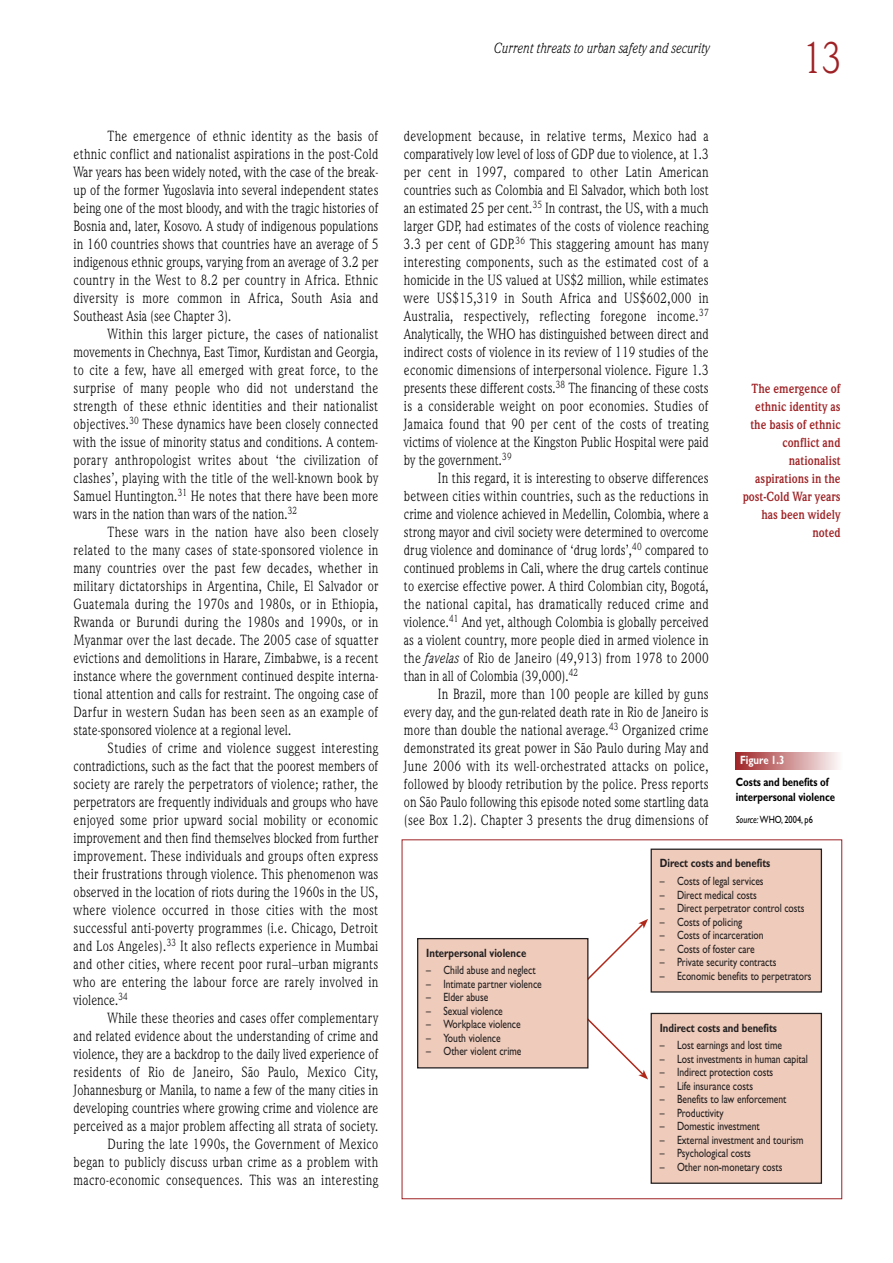
<style>
.page{position:relative;width:893px;height:1263px;background:#fff}
.page>*{position:absolute;margin:0;border:0;box-sizing:border-box;transform-origin:0 0}
.t1{font:45px "Weidemann IT Cby BT";color:#9e2225;scale:.85 1}
.t2{font:15px/18px "Weidemann IT Cby BT";letter-spacing:.01em;color:#000;text-align:justify;scale:.85 1}
.t3{font:italic 15px "Weidemann IT Cby BT";color:#000;scale:.85 1}
.t4{font:700 13.5px/18px "Weidemann IT Cby BT";color:#9e2225;text-align:right;scale:.85 1}
.t5{font:12px "Gill Sans";color:#231f20;scale:.8 1}
.t6{font:700 12px "Gill Sans";color:#231f20;scale:.8 1}
.t7{font:700 12px/15px "Gill Sans";color:#000;scale:.8 1}
.t8{font:700 12px "Gill Sans";color:#fff;scale:.8 1}
.t9{font:10.5px "Gill Sans";color:#000;scale:.8 1}
.s1{font-style:italic}
</style>
<div class="page">
<svg style="left:588px;top:919px;width:60px;height:161px"></svg>
<div style="left:417px;top:938px;width:171px;height:131px;background:#eecbba;border:1px solid #231f20"></div>
<div style="left:650px;top:1013px;width:172px;height:171px;background:#eecbba;border:1px solid #231f20"></div>
<div style="left:650px;top:849px;width:172px;height:144px;background:#eecbba;border:1px solid #231f20"></div>
<svg style="left:735px;top:753px;width:103px;height:17px;background:#cc8b8d"></svg>
<p class="t2" style="left:74px;top:129px;width:360px;text-indent:34px">The emergence of ethnic identity as the basis of ethnic conflict and nationalist aspirations in the post-Cold War years has been widely noted, with the case of the break&shy;up of the former Yugoslavia into several independent states being one of the most bloody, and with the tragic histories of Bosnia and, later, Kosovo. A study of indigenous populations in 160 countries shows that countries have an average of 5 indigenous ethnic groups, varying from an average of 3.2 per country in the West to 8.2 per country in Africa. Ethnic diversity is more common in Africa, South Asia and Southeast Asia (see Chapter 3).</p>
<p class="t2" style="left:74px;top:327px;width:360px;text-indent:34px">Within this larger picture, the cases of nationalist movements in Chechnya, East Timor, Kurdistan and Georgia, to cite a few, have all emerged with great force, to the surprise of many people who did not understand the strength of these ethnic identities and their nationalist objectives.<sup>30</sup> These dynamics have been closely connected with the issue of minority status and conditions. A contem&shy;porary anthropologist writes about ‘the civilization of clashes’, playing with the title of the well-known book by Samuel Huntington.<sup>31</sup> He notes that there have been more wars in the nation than wars of the nation.<sup>32</sup></p>
<p class="t2" style="left:74px;top:525px;width:360px;text-indent:34px">These wars in the nation have also been closely related to the many cases of state-sponsored violence in many countries over the past few decades, whether in military dictatorships in Argentina, Chile, El Salvador or Guatemala during the 1970s and 1980s, or in Ethiopia, Rwanda or Burundi during the 1980s and 1990s, or in Myanmar over the last decade. The 2005 case of squatter evictions and demolitions in Harare, Zimbabwe, is a recent instance where the government continued despite interna&shy;tional attention and calls for restraint. The ongoing case of Darfur in western Sudan has been seen as an example of state-sponsored violence at a regional level.</p>
<p class="t2" style="left:74px;top:741px;width:360px;text-indent:34px">Studies of crime and violence suggest interesting contradictions, such as the fact that the poorest members of society are rarely the perpetrators of violence; rather, the perpetrators are frequently individuals and groups who have enjoyed some prior upward social mobility or economic improvement and then find themselves blocked from further improvement. These individuals and groups often express their frustrations through violence. This phenomenon was observed in the location of riots during the 1960s in the US, where violence occurred in those cities with the most successful anti-poverty programmes (i.e. Chicago, Detroit and Los Angeles).<sup>33</sup> It also reflects experience in Mumbai and other cities, where recent poor rural–urban migrants who are entering the labour force are rarely involved in violence.<sup>34</sup></p>
<p class="t2" style="left:74px;top:1011px;width:360px;text-align:right">While these theories and cases offer complementary<br>and related evidence about the understanding of crime and violence, they are a backdrop to the daily lived experience of residents of Rio de Janeiro, São Paulo, Mexico City, Johannesburg or Manila, to name a few of the many cities in developing countries where growing crime and violence are perceived as a major problem affecting all strata of society.<br>During the late 1990s, the Government of Mexico began to publicly discuss urban crime as a problem with macro-economic consequences. This was an interesting</p>
<p class="t3" style="left:494px;top:42px;width:256px">Current threats to urban safety and security</p>
<p class="t2" style="left:404px;top:129px;width:360px">development because, in relative terms, Mexico had a comparatively low level of loss of GDP due to violence, at 1.3 per cent in 1997, compared to other Latin American countries such as Colombia and El Salvador, which both lost an estimated 25 per cent.<sup>35</sup> In contrast, the US, with a much larger GDP, had estimates of the costs of violence reaching 3.3 per cent of GDP.<sup>36</sup> This staggering amount has many interesting components, such as the estimated cost of a homicide in the US valued at US$2 million, while estimates were US$15,319 in South Africa and US$602,000 in Australia, respectively, reflecting foregone income.<sup>37<br></sup>Analytically, the WHO has distinguished between direct and indirect costs of violence in its review of 119 studies of the economic dimensions of interpersonal violence. Figure 1.3 presents these different costs.<sup>38</sup> The financing of these costs is a considerable weight on poor economies. Studies of Jamaica found that 90 per cent of the costs of treating victims of violence at the Kingston Public Hospital were paid by the government.<sup>39</sup></p>
<p class="t2" style="left:404px;top:471px;width:360px;text-indent:34px">In this regard, it is interesting to observe differences between cities within countries, such as the reductions in crime and violence achieved in Medellin, Colombia, where a strong mayor and civil society were determined to overcome drug violence and dominance of ‘drug lords’,<sup>40</sup> compared to continued problems in Cali, where the drug cartels continue to exercise effective power. A third Colombian city, Bogotá, the national capital, has dramatically reduced crime and violence.<sup>41</sup> And yet, although Colombia is globally perceived as a violent country, more people died in armed violence in the <span class="s1">favelas</span> of Rio de Janeiro (49,913) from 1978 to 2000 than in all of Colombia (39,000).<sup>42</sup></p>
<p class="t2" style="left:404px;top:687px;width:360px;text-indent:34px">In Brazil, more than 100 people are killed by guns every day, and the gun-related death rate in Rio de Janeiro is more than double the national average.<sup>43</sup> Organized crime demonstrated its great power in São Paulo during May and June 2006 with its well-orchestrated attacks on police, followed by bloody retribution by the police. Press reports on São Paulo following this episode noted some startling data (see Box 1.2). Chapter 3 presents the drug dimensions of</p>
<h1 class="t1" style="left:802px;top:41px;width:48px">13</h1>
<p class="t4" style="left:742px;top:381px;width:117px">The emergence of ethnic identity as the basis of ethnic conflict and nationalist aspirations in the post-Cold War years has been widely noted</p>
<p class="t8" style="left:740px;top:756px;width:57px">Figure 1.3</p>
<p class="t7" style="left:735px;top:776px;width:126px">Costs and benefits of interpersonal violence</p>
<p class="t9" style="left:735px;top:816px;width:98px"><span class="s1">Source:</span> WHO, 2004, p6</p>
<p class="t6" style="left:426px;top:949px;width:127px">Interpersonal violence</p>
<p class="t5" style="left:426px;top:966px;width:138px">– Child abuse and neglect</p>
<p class="t5" style="left:426px;top:980px;width:146px">– Intimate partner violence</p>
<p class="t5" style="left:426px;top:993px;width:79px">– Elder abuse</p>
<p class="t5" style="left:426px;top:1007px;width:97px">– Sexual violence</p>
<p class="t5" style="left:426px;top:1020px;width:120px">– Workplace violence</p>
<p class="t5" style="left:426px;top:1034px;width:94px">– Youth violence</p>
<p class="t5" style="left:426px;top:1047px;width:121px">– Other violent crime</p>
<p class="t6" style="left:659px;top:859px;width:140px">Direct costs and benefits</p>
<p class="t5" style="left:659px;top:877px;width:131px">– Costs of legal services</p>
<p class="t5" style="left:659px;top:890px;width:123px">– Direct medical costs</p>
<p class="t5" style="left:659px;top:904px;width:182px">– Direct perpetrator control costs</p>
<p class="t5" style="left:659px;top:917px;width:105px">– Costs of policing</p>
<p class="t5" style="left:659px;top:931px;width:131px">– Costs of incarceration</p>
<p class="t5" style="left:659px;top:944px;width:120px">– Costs of foster care</p>
<p class="t5" style="left:659px;top:958px;width:147px">– Private security contracts</p>
<p class="t5" style="left:659px;top:971px;width:191px">– Economic benefits to perpetrators</p>
<p class="t6" style="left:659px;top:1023px;width:148px">Indirect costs and benefits</p>
<p class="t5" style="left:659px;top:1041px;width:154px">– Lost earnings and lost time</p>
<p class="t5" style="left:659px;top:1055px;width:187px">– Lost investments in human capital</p>
<p class="t5" style="left:659px;top:1068px;width:143px">– Indirect protection costs</p>
<p class="t5" style="left:659px;top:1082px;width:118px">– Life insurance costs</p>
<p class="t5" style="left:659px;top:1095px;width:160px">– Benefits to law enforcement</p>
<p class="t5" style="left:659px;top:1109px;width:81px">– Productivity</p>
<p class="t5" style="left:659px;top:1122px;width:126px">– Domestic investment</p>
<p class="t5" style="left:659px;top:1136px;width:181px">– External investment and tourism</p>
<p class="t5" style="left:659px;top:1149px;width:115px">– Psychological costs</p>
<p class="t5" style="left:659px;top:1163px;width:155px">– Other non-monetary costs</p>
</div>
